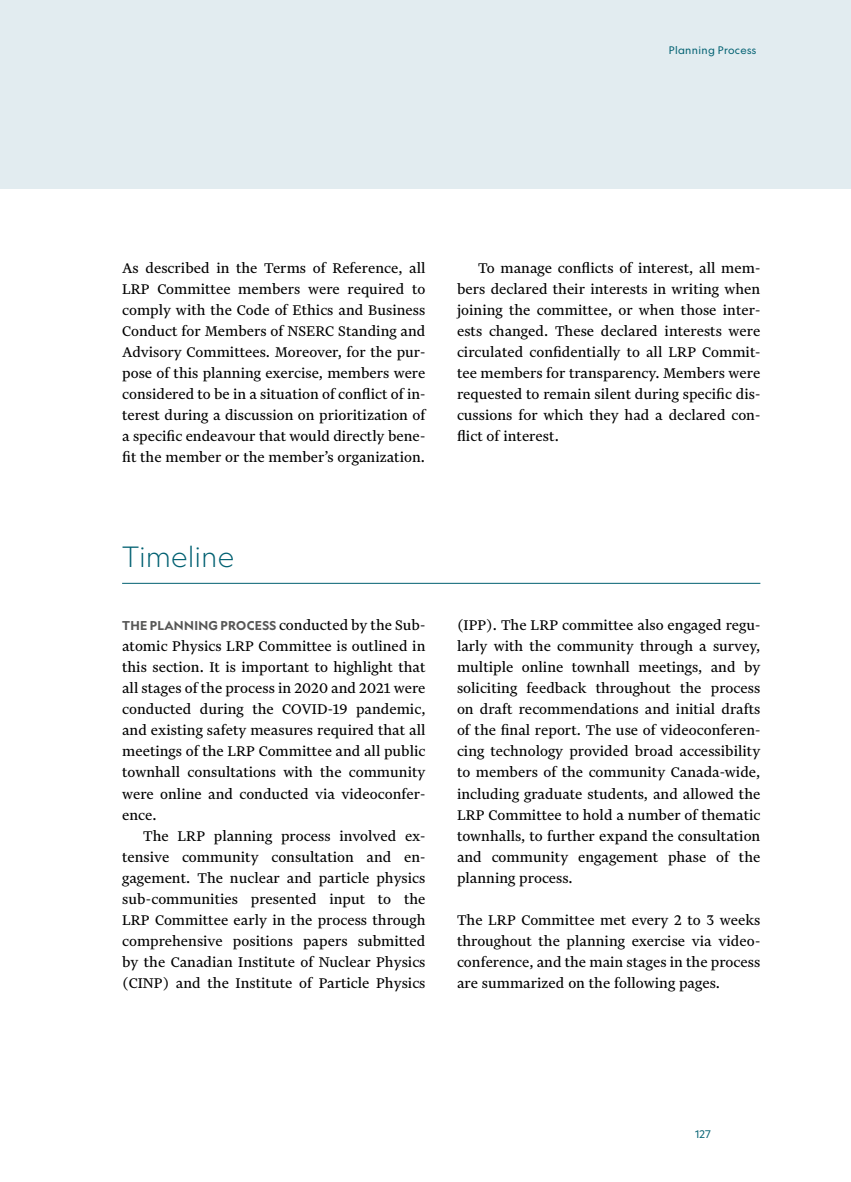
<style>
.page{position:relative;width:851px;height:1182px;background:#fff}
.page>*{position:absolute;margin:0;border:0;box-sizing:border-box;transform-origin:0 0}
.LRP_H2{font:300 28px "Geograph";color:#006071}
.LRP_prose{font:16.62px/21px "Financier Text";color:#000;text-align:justify}
.LRP_prose_first_para{font:16.62px/21px "Financier Text";color:#000;text-align:justify}
.LRP_prose_after_bull{font:16.62px/21px "Financier Text";color:#000;text-align:justify}
.LRP_prose_first_para-2{font:700 12.25px "Geograph";letter-spacing:.025em;color:#575756}
.t1{font:10.5px "Geograph";letter-spacing:.03em;color:#006071}
.s1{font-family:"Financier Text";font-weight:400;font-size:16.62px;color:#000}
</style>
<div class="page">
<div style="left:0;top:0;width:850px;height:189px;background:#e2ecf0"></div>
<hr style="left:122px;top:583px;width:638px;height:1px;background:#006071">
<p class="t1" style="left:669px;top:43px;width:89px">Planning Process</p>
<p class="LRP_prose_first_para" style="left:122px;top:258px;width:305px">As described in the Terms of Reference, all LRP Committee members were required to comply with the Code of Ethics and Business Conduct for Members of NSERC Standing and Advisory Committees. Moreover, for the pur&shy;pose of this planning exercise, members were considered to be in a situation of conflict of in&shy;terest during a discussion on prioritization of a specific endeavour that would directly bene&shy;fit the member or the member’s organization.</p>
<p class="LRP_prose" style="left:457px;top:258px;width:305px;text-indent:21px">To manage conflicts of interest, all mem&shy;bers declared their interests in writing when joining the committee, or when those inter&shy;ests changed. These declared interests were circulated confidentially to all LRP Commit&shy;tee members for transparency. Members were requested to remain silent during specific dis&shy;cussions for which they had a declared con&shy;flict of interest.</p>
<h2 class="LRP_H2" style="left:122px;top:540px;width:113px">Timeline</h2>
<p class="LRP_prose_first_para-2" style="left:122px;top:618px;width:305px">THE PLANNING PROCESS <span class="s1">conducted by the Sub-</span></p>
<p class="LRP_prose_first_para" style="left:122px;top:636px;width:305px">atomic Physics LRP Committee is outlined in this section. It is important to highlight that all stages of the process in 2020 and 2021 were conducted during the COVID-19 pandemic, and existing safety measures required that all meetings of the LRP Committee and all public townhall consultations with the community were online and conducted via videoconfer&shy;ence.</p>
<p class="LRP_prose" style="left:122px;top:825px;width:305px;text-indent:21px">The LRP planning process involved ex&shy;tensive community consultation and en&shy;gagement. The nuclear and particle physics sub-communities presented input to the LRP Committee early in the process through comprehensive positions papers submitted by the Canadian Institute of Nuclear Physics (CINP) and the Institute of Particle Physics</p>
<p class="LRP_prose" style="left:457px;top:615px;width:305px">(IPP). The LRP committee also engaged regu&shy;larly with the community through a survey, multiple online townhall meetings, and by soliciting feedback throughout the process on draft recommendations and initial drafts of the final report. The use of videoconferen&shy;cing technology provided broad accessibility to members of the community Canada-wide, including graduate students, and allowed the LRP Committee to hold a number of thematic townhalls, to further expand the consultation and community engagement phase of the planning process.</p>
<p class="LRP_prose_after_bull" style="left:457px;top:909px;width:305px">The LRP Committee met every 2 to 3 weeks throughout the planning exercise via video&shy;conference, and the main stages in the process are summarized on the following pages.</p>
<p class="t1" style="left:695px;top:1127px;width:17px">127</p>
</div>
